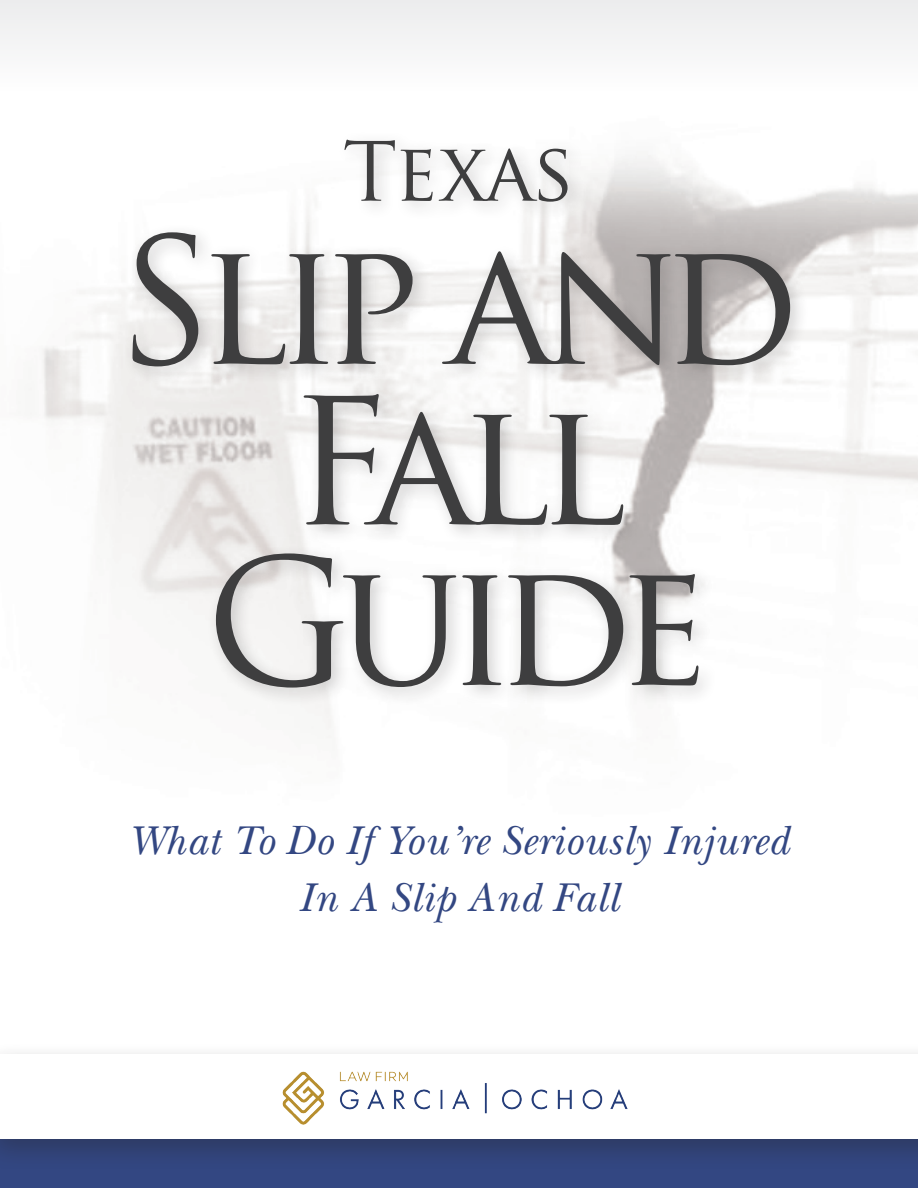
<style>
.page{position:relative;width:918px;height:1188px;background:#fff}
.page>*{position:absolute;margin:0;border:0;box-sizing:border-box;transform-origin:0 0}
.t1{font:171px/160.5px "Trajan Pro";letter-spacing:-.09em;color:#3e3e3f;text-align:center}
.t2{font:79.5px "Trajan Pro";letter-spacing:-.025em;color:#3e3e3f}
.t3{font:italic 42px/57px "New Baskerville";letter-spacing:.02em;color:#334782;text-align:center}
</style>
<div class="page">
<div style="left:0;top:0;width:918px;height:103px;background:#f6f6f7"></div>
<div style="left:0;top:1137px;width:918px;height:51px;background:#334782"></div>
<div style="left:0;top:1042px;width:918px;height:130px;background:#231f20;opacity:.33"></div>
<div style="left:0;top:1054px;width:918px;height:84px;background:#fff"></div>
<div style="left:335px;top:131px;width:252px;height:90px;background:#231f20;opacity:.22"></div>
<div style="left:122px;top:222px;width:688px;height:485px;background:#231f20;opacity:.22"></div>
<img style="left:262px;top:1042px;width:387px;height:130px">
<h2 class="t2" style="left:343px;top:121px;width:234px">Texas</h2>
<h1 class="t1" style="left:116px;top:220px;width:686px">Slip and<br>Fall<br>Guide</h1>
<p class="t3" style="left:128px;top:812px;width:662px">What To Do If You’re Seriously Injured<br>In A Slip And Fall</p>
</div>
